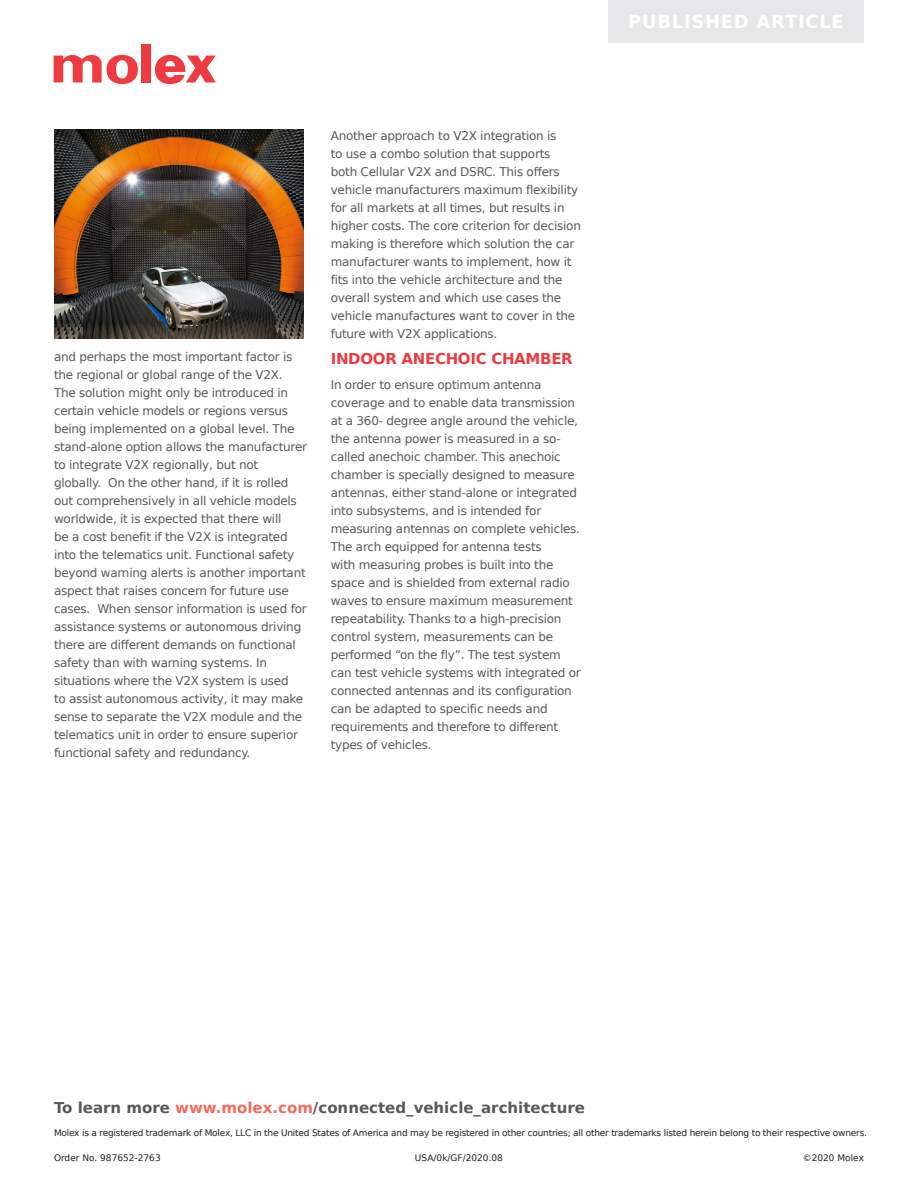
<style>
.page{position:relative;width:918px;height:1188px;background:#fff}
.page>*{position:absolute;margin:0;border:0;box-sizing:border-box;transform-origin:0 0}
.t1{font:700 18px "Bitstream Vera Sans";letter-spacing:.04em;color:#fff}
.t2{font:700 15px "Bitstream Vera Sans";color:#57585a}
.body_text{font:700 15px "Bitstream Vera Sans";letter-spacing:-.02em;color:#ee3a41}
.body_text-2{font:12px/18px "Bitstream Vera Sans";letter-spacing:-.02em;color:#57585a}
.t3{font:9px "Bitstream Vera Sans";letter-spacing:-.025em;color:#231f20}
.t4{font:9px "Bitstream Vera Sans";color:#231f20}
.s1{color:#f26a5d}
</style>
<div class="page">
<img style="left:55px;top:129px;width:248px;height:209px">
<div style="left:141px;top:44px;width:10px;height:38px;background:#ee3a41"></div>
<svg style="left:54px;top:54px;width:84px;height:30px"></svg>
<svg style="left:155px;top:55px;width:61px;height:29px"></svg>
<div style="left:608px;top:0;width:256px;height:42px;background:#e6e7e9"></div>
<p class="body_text-2" style="left:54px;top:348px;width:255px">and perhaps the most important factor is the regional or global range of the V2X.<br>The solution might only be introduced in certain vehicle models or regions versus being implemented on a global level. The stand-alone option allows the manufacturer to integrate V2X regionally, but not globally. On the other hand, if it is rolled out comprehensively in all vehicle models worldwide, it is expected that there will<br>be a cost benefit if the V2X is integrated into the telematics unit. Functional safety beyond warning alerts is another important aspect that raises concern for future use cases. When sensor information is used for assistance systems or autonomous driving there are different demands on functional safety than with warning systems. In situations where the V2X system is used<br>to assist autonomous activity, it may make sense to separate the V2X module and the telematics unit in order to ensure superior functional safety and redundancy.</p>
<p class="body_text-2" style="left:331px;top:127px;width:252px">Another approach to V2X integration is<br>to use a combo solution that supports<br>both Cellular V2X and DSRC. This offers vehicle manufacturers maximum flexibility for all markets at all times, but results in higher costs. The core criterion for decision making is therefore which solution the car manufacturer wants to implement, how it fits into the vehicle architecture and the overall system and which use cases the vehicle manufactures want to cover in the future with V2X applications.</p>
<p class="body_text" style="left:331px;top:350px;width:244px">INDOOR ANECHOIC CHAMBER</p>
<p class="body_text-2" style="left:331px;top:376px;width:252px">In order to ensure optimum antenna coverage and to enable data transmission at a 360- degree angle around the vehicle, the antenna power is measured in a so&shy;called anechoic chamber. This anechoic chamber is specially designed to measure antennas, either stand-alone or integrated into subsystems, and is intended for measuring antennas on complete vehicles.<br>The arch equipped for antenna tests<br>with measuring probes is built into the space and is shielded from external radio waves to ensure maximum measurement repeatability. Thanks to a high-precision control system, measurements can be performed “on the fly”. The test system can test vehicle systems with integrated or connected antennas and its configuration can be adapted to specific needs and requirements and therefore to different types of vehicles.</p>
<p class="t1" style="left:628px;top:11px;width:217px">PUBLISHED ARTICLE</p>
<p class="t2" style="left:54px;top:1099px;width:533px">To learn more <span class="s1">www.molex.com</span>/connected_vehicle_architecture</p>
<p class="t4" style="left:54px;top:1152px;width:108px">Order No. 987652-2763</p>
<p class="t4" style="left:415px;top:1152px;width:90px">USA/0k/GF/2020.08</p>
<p class="t4" style="left:803px;top:1152px;width:63px">©2020 Molex</p>
<p class="t3" style="left:54px;top:1128px;width:815px">Molex is a registered trademark of Molex, LLC in the United States of America and may be registered in other countries; all other trademarks listed herein belong to their respective owners.</p>
</div>
